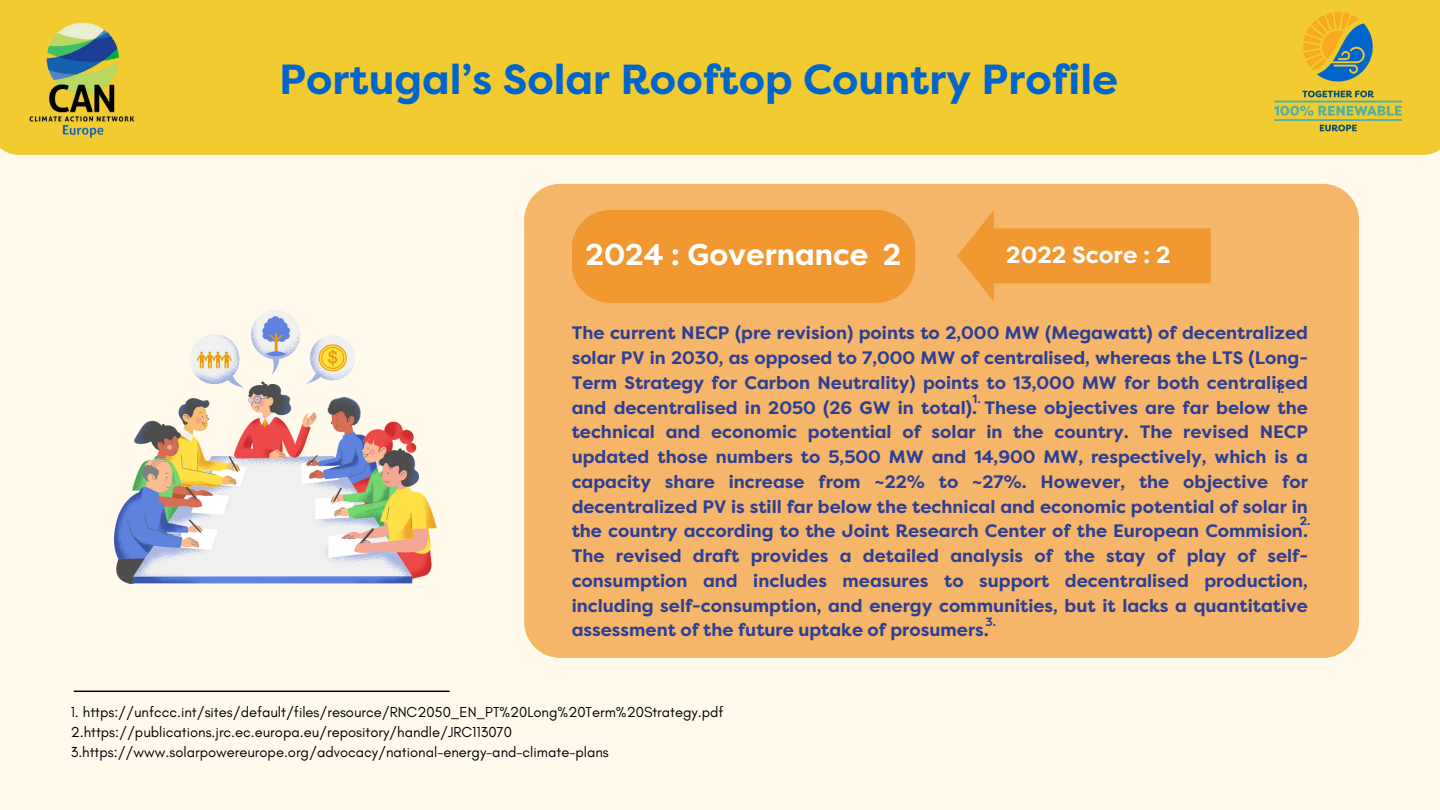
<style>
.page{position:relative;width:1440px;height:810px;background:#fffaeb}
.page>*{position:absolute;margin:0;border:0;box-sizing:border-box;transform-origin:0 0}
.t1{font:700 42px "Filson Pro";color:#06c}
.t2{font:700 30px "Filson Pro";color:#fff}
.t3{font:700 23.5px "Filson Pro";color:#fff}
.t4{font:700 18px/24.8px "Filson Pro";color:#2e3f94;text-align:justify}
.t5{font:14.7px/20.2px "Glacial Indifference";color:#000}
.t6{font:700 12px "Filson Pro";color:#2d3f90}
</style>
<div class="page">
<div style="left:0;top:0;width:1440px;height:155px;background:#f1cb30"></div>
<img style="left:26px;top:19px;width:110px;height:124px">
<div style="left:524px;top:184px;width:835px;height:474px;background:#f5b66a;border-radius:36px"></div>
<div style="left:572px;top:210px;width:343px;height:93px;background:#f19830"></div>
<hr style="left:74px;top:691px;width:376px;height:1px;background:#000">
<img style="left:1264px;top:7px;width:147px;height:129px">
<svg style="left:957px;top:210px;width:254px;height:92px"></svg>
<img style="left:115px;top:310px;width:321px;height:273px">
<h4 class="t1" style="left:279px;top:55px;width:840px">Portugal’s Solar Rooftop Country Profile</h4>
<p class="t2" style="left:586px;top:238px;width:317px">2024 : Governance 2</p>
<h2 class="t3" style="left:1006px;top:242px;width:166px">2022 Score : 2</h2>
<h1 class="t4" style="left:572px;top:321px;width:738px">The current NECP (pre revision) points to 2,000 MW (Megawatt) of decentralized solar PV in 2030, as opposed to 7,000 MW of centralised, whereas the LTS (Long-Term Strategy for Carbon Neutrality) points to 13,000 MW for both centralised and decentralised in 2050 (26 GW in total). These objectives are far below the technical and economic potential of solar in the country. The revised NECP updated those numbers to 5,500 MW and 14,900 MW, respectively, which is a capacity share increase from ~22% to ~27%. However, the objective for decentralized PV is still far below the technical and economic potential of solar in the country according to the Joint Research Center of the European Commision.<br>The revised draft provides a detailed analysis of the stay of play of self&shy;consumption and includes measures to support decentralised production, including self-consumption, and energy communities, but it lacks a quantitative assessment of the future uptake of prosumers.</h1>
<p class="t6" style="left:1276px;top:382px;width:10px">1.</p>
<p class="t6" style="left:973px;top:392px;width:10px">1.</p>
<h5 class="t6" style="left:1300px;top:514px;width:12px">2.</h5>
<p class="t6" style="left:985px;top:615px;width:12px">3.</p>
<h3 class="t5" style="left:71px;top:702px;width:654px">1. https://unfccc.int/sites/default/files/resource/RNC2050_EN_PT%20Long%20Term%20Strategy.pdf<br>2.https://publications.jrc.ec.europa.eu/repository/handle/JRC113070<br>3.https://www.solarpowereurope.org/advocacy/national-energy-and-climate-plans</h3>
</div>
